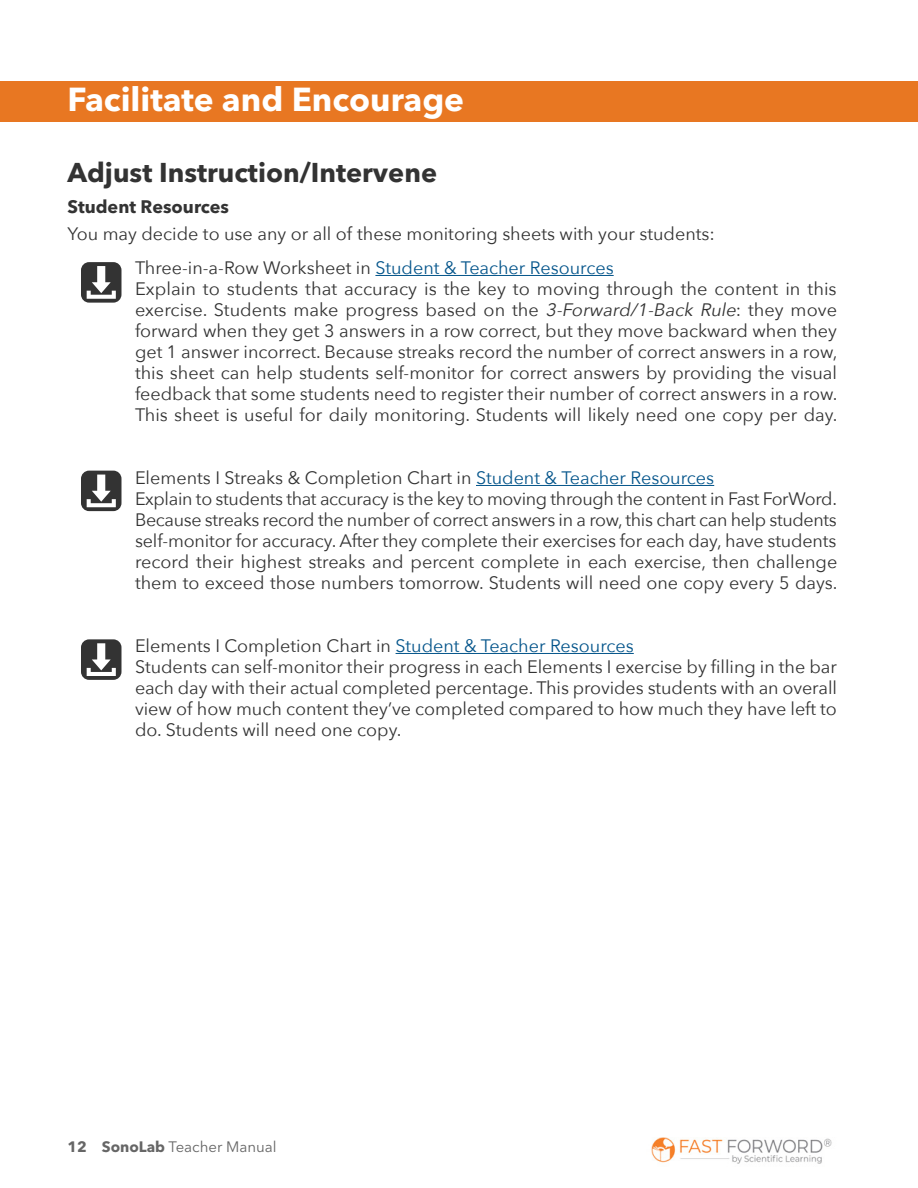
<style>
.page{position:relative;width:918px;height:1188px;background:#fff}
.page>*{position:absolute;margin:0;border:0;box-sizing:border-box;transform-origin:0 0}
.t1{font:700 33px "Avenir Next LT Pro";color:#fff}
.t2{font:700 27px "Avenir Next LT Pro";color:#333}
.t3{font:18px/21px "Avenir Next";color:#333}
.t4{font:700 18px "Avenir Next LT Pro";color:#333}
.t5{font:15px "Avenir Next LT Pro";color:#666}
.s1{color:#05558b}
.s2{font-style:italic}
.s3{font-weight:700}
</style>
<div class="page">
<img style="left:651px;top:1137px;width:181px;height:27px">
<div style="left:0;top:81px;width:918px;height:41px;background:#e87722"></div>
<div style="left:81px;top:262px;width:40px;height:41px;background:#333;border-radius:8px"></div>
<svg style="left:87px;top:266px;width:29px;height:33px"></svg>
<div style="left:81px;top:471px;width:40px;height:40px;background:#333;border-radius:8px"></div>
<svg style="left:87px;top:475px;width:29px;height:32px"></svg>
<div style="left:81px;top:639px;width:40px;height:41px;background:#333;border-radius:8px"></div>
<svg style="left:87px;top:643px;width:29px;height:33px"></svg>
<hr style="left:375px;top:275px;width:239px;height:1px;background:#05558b">
<hr style="left:476px;top:485px;width:238px;height:1px;background:#05558b">
<hr style="left:396px;top:653px;width:238px;height:1px;background:#05558b">
<h1 class="t1" style="left:68px;top:80px;width:398px">Facilitate and Encourage</h1>
<h2 class="t2" style="left:68px;top:156px;width:371px">Adjust Instruction/Intervene</h2>
<p class="t4" style="left:68px;top:196px;width:163px">Student Resources</p>
<p class="t3" style="left:135px;top:217px;width:581px;line-height:33.6px;text-indent:-68px">You may decide to use any or all of these monitoring sheets with your students:<br>Three-in-a-Row Worksheet in <span class="s1">Student &amp; Teacher Resources</span></p>
<p class="t3" style="left:135px;top:278px;width:704px;text-align:justify">Explain to students that accuracy is the key to moving through the content in this exercise. Students make progress based on the <span class="s2">3-Forward/1-Back Rule</span>: they move forward when they get 3 answers in a row correct, but they move backward when they get 1 answer incorrect. Because streaks record the number of correct answers in a row, this sheet can help students self-monitor for correct answers by providing the visual feedback that some students need to register their number of correct answers in a row.<br>This sheet is useful for daily monitoring. Students will likely need one copy per day.</p>
<p class="t3" style="left:135px;top:467px;width:704px">Elements I Streaks &amp; Completion Chart in <span class="s1">Student &amp; Teacher Resources<br></span>Explain to students that accuracy is the key to moving through the content in Fast ForWord.<br>Because streaks record the number of correct answers in a row, this chart can help students self-monitor for accuracy. After they complete their exercises for each day, have students record their highest streaks and percent complete in each exercise, then challenge them to exceed those numbers tomorrow. Students will need one copy every 5 days.</p>
<p class="t3" style="left:135px;top:635px;width:704px">Elements I Completion Chart in <span class="s1">Student &amp; Teacher Resources<br></span>Students can self-monitor their progress in each Elements I exercise by filling in the bar each day with their actual completed percentage. This provides students with an overall view of how much content they’ve completed compared to how much they have left to do. Students will need one copy.</p>
<p class="t5" style="left:68px;top:1138px;width:211px"><span class="s3">12 SonoLab</span> Teacher Manual</p>
</div>
